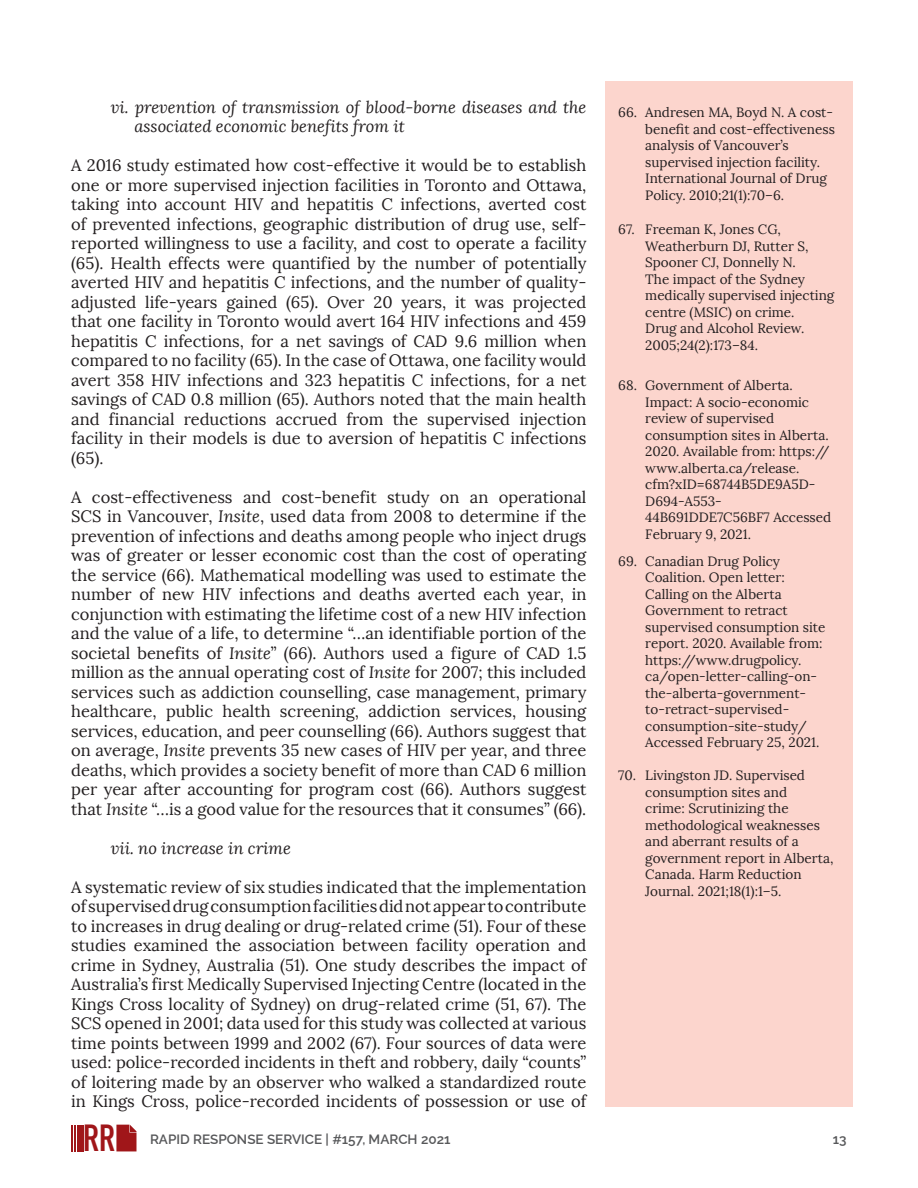
<style>
.page{position:relative;width:918px;height:1188px;background:#fff}
.page>*{position:absolute;margin:0;border:0;box-sizing:border-box;transform-origin:0 0}
.t1{font:700 37.2px "DIN Condensed";color:#a01619}
.body__serif__11pt{font:16.5px/19.5px "Lora";color:#231f20;text-align:justify}
.body__serif__11pt-2{font:italic 16.5px/19.5px "Lora";color:#231f20}
.t2{font:13.5px/16.5px "Lora";color:#231f20}
.t3{font:600 13.5px "Raleway";color:#57585a}
.s1{font-style:italic}
</style>
<div class="page">
<hr style="left:71px;top:1125px;width:2px;height:26px;background:#a01619">
<hr style="left:74px;top:1125px;width:2px;height:26px;background:#a01619">
<hr style="left:77px;top:1125px;width:2px;height:26px;background:#a01619">
<hr style="left:81px;top:1125px;width:3px;height:26px;background:#a01619">
<svg style="left:116px;top:1125px;width:21px;height:26px"></svg>
<div style="left:605px;top:81px;width:248px;height:1026px;background:#fcd5cd"></div>
<p class="body__serif__11pt-2" style="left:135px;top:97px;width:453px;text-indent:-24px">vi. prevention of transmission of blood-borne diseases and the associated economic benefits from it</p>
<p class="body__serif__11pt" style="left:71px;top:156px;width:517px">A 2016 study estimated how cost-effective it would be to establish one or more supervised injection facilities in Toronto and Ottawa, taking into account HIV and hepatitis C infections, averted cost of prevented infections, geographic distribution of drug use, self&shy;reported willingness to use a facility, and cost to operate a facility (65). Health effects were quantified by the number of potentially averted HIV and hepatitis C infections, and the number of quality&shy;adjusted life-years gained (65). Over 20 years, it was projected that one facility in Toronto would avert 164 HIV infections and 459 hepatitis C infections, for a net savings of CAD 9.6 million when compared to no facility (65). In the case of Ottawa, one facility would avert 358 HIV infections and 323 hepatitis C infections, for a net savings of CAD 0.8 million (65). Authors noted that the main health and financial reductions accrued from the supervised injection facility in their models is due to aversion of hepatitis C infections (65).</p>
<p class="body__serif__11pt" style="left:71px;top:487px;width:517px">A cost-effectiveness and cost-benefit study on an operational SCS in Vancouver, <span class="s1">Insite</span>, used data from 2008 to determine if the prevention of infections and deaths among people who inject drugs was of greater or lesser economic cost than the cost of operating the service (66). Mathematical modelling was used to estimate the number of new HIV infections and deaths averted each year, in conjunction with estimating the lifetime cost of a new HIV infection and the value of a life, to determine “…an identifiable portion of the societal benefits of <span class="s1">Insite</span>” (66). Authors used a figure of CAD 1.5 million as the annual operating cost of <span class="s1">Insite</span> for 2007; this included services such as addiction counselling, case management, primary healthcare, public health screening, addiction services, housing services, education, and peer counselling (66). Authors suggest that on average, <span class="s1">Insite</span> prevents 35 new cases of HIV per year, and three deaths, which provides a society benefit of more than CAD 6 million per year after accounting for program cost (66). Authors suggest that <span class="s1">Insite</span> “…is a good value for the resources that it consumes” (66).</p>
<p class="body__serif__11pt-2" style="left:111px;top:838px;width:182px">vii. no increase in crime</p>
<p class="body__serif__11pt" style="left:71px;top:877px;width:517px">A systematic review of six studies indicated that the implementation of supervised drug consumption facilities did not appear to contribute to increases in drug dealing or drug-related crime (51). Four of these studies examined the association between facility operation and crime in Sydney, Australia (51). One study describes the impact of Australia’s first Medically Supervised Injecting Centre (located in the Kings Cross locality of Sydney) on drug-related crime (51, 67). The SCS opened in 2001; data used for this study was collected at various time points between 1999 and 2002 (67). Four sources of data were used: police-recorded incidents in theft and robbery, daily “counts” of loitering made by an observer who walked a standardized route in Kings Cross, police-recorded incidents of possession or use of</p>
<p class="t2" style="left:645px;top:104px;width:191px;text-indent:-27px">66. Andresen MA, Boyd N. A cost&shy;benefit and cost-effectiveness analysis of Vancouver’s supervised injection facility.<br>International Journal of Drug<br>Policy. 2010;21(1):70–6.</p>
<p class="t2" style="left:645px;top:221px;width:191px;text-indent:-27px">67. Freeman K, Jones CG,<br>Weatherburn DJ, Rutter S,<br>Spooner CJ, Donnelly N.<br>The impact of the Sydney medically supervised injecting centre (MSIC) on crime.<br>Drug and Alcohol Review.<br>2005;24(2):173–84.</p>
<p class="t2" style="left:645px;top:377px;width:187px;text-indent:-27px">68. Government of Alberta.<br>Impact: A socio-economic review of supervised consumption sites in Alberta.<br>2020. Available from: https:// www.alberta.ca/release. cfm?xID=68744B5DE9A5D-<br>D694-A553-<br>44B691DDE7C56BF7 Accessed<br>February 9, 2021.</p>
<p class="t2" style="left:645px;top:553px;width:182px;text-indent:-27px">69. Canadian Drug Policy<br>Coalition. Open letter:<br>Calling on the Alberta<br>Government to retract supervised consumption site report. 2020. Available from: https://www.drugpolicy. ca/open-letter-calling-on&shy;the-alberta-government&shy;to-retract-supervised&shy;consumption-site-study/<br>Accessed February 25, 2021.</p>
<p class="t2" style="left:645px;top:767px;width:190px;text-indent:-27px">70. Livingston JD. Supervised consumption sites and<br>crime: Scrutinizing the methodological weaknesses and aberrant results of a government report in Alberta,<br>Canada. Harm Reduction<br>Journal. 2021;18(1):1–5.</p>
<h1 class="t1" style="left:83px;top:1113px;width:33px">RR</h1>
<p class="t3" style="left:150px;top:1128px;width:302px">RAPID RESPONSE SERVICE | #157, MARCH 2021</p>
<p class="t3" style="left:833px;top:1128px;width:15px">13</p>
</div>
